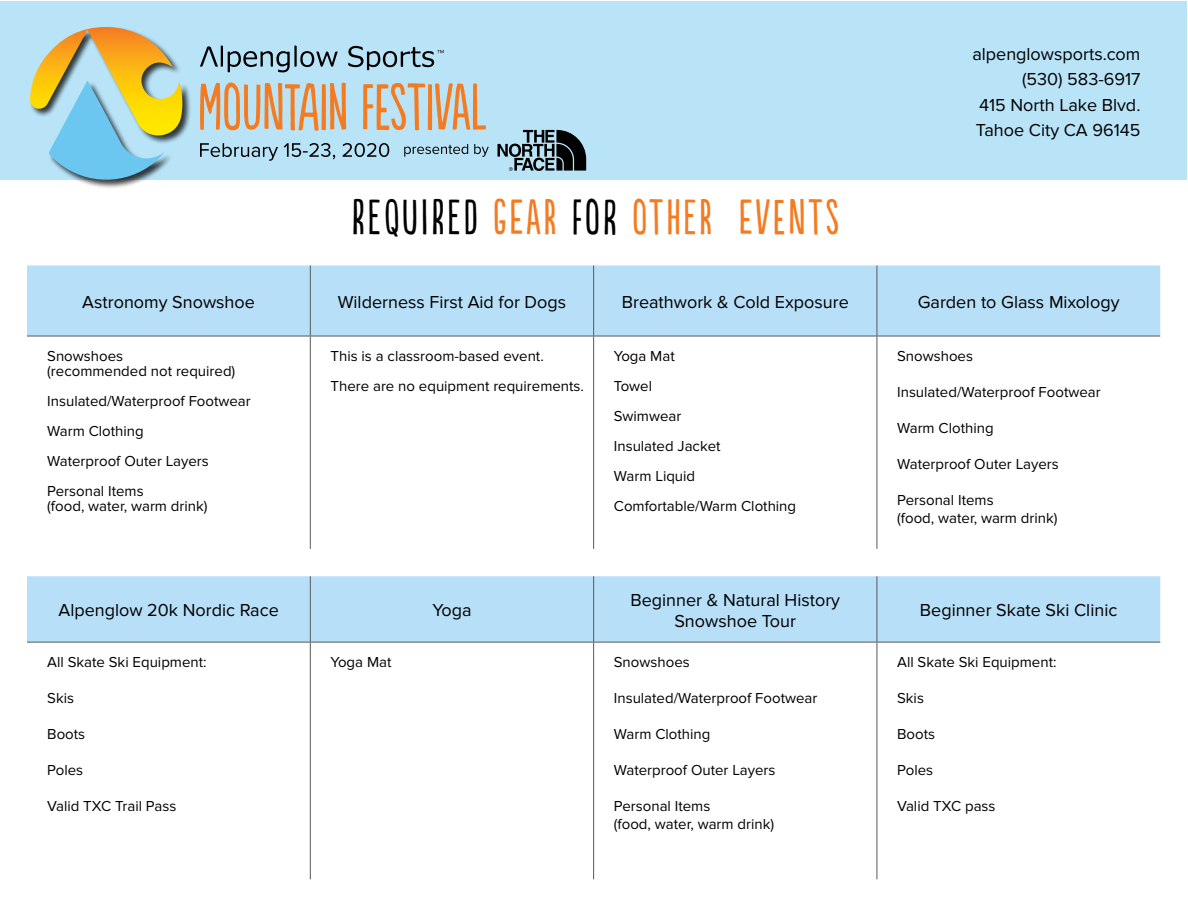
<style>
.page{position:relative;width:1188px;height:918px;background:#fff}
.page>*{position:absolute;margin:0;border:0;box-sizing:border-box;transform-origin:0 0}
.t1{font:46.5px "Populaire";letter-spacing:.07em;color:#f47b20}
.t2{font:18px/25.5px "Proxima Nova";color:#000;text-align:center}
.t3{font:15px/30px "Proxima Nova";color:#000}
.s1{color:#000}
</style>
<div class="page">
<div style="left:1px;top:1px;width:1186px;height:179px;background:#b9e4f8"></div>
<div style="left:30px;top:27px;width:162px;height:163px;background:#000;opacity:.75"></div>
<svg style="left:30px;top:27px;width:153px;height:160px"></svg>
<svg style="left:200px;top:143px;width:189px;height:18px"></svg>
<svg style="left:200px;top:45px;width:138px;height:27px"></svg>
<svg style="left:348px;top:45px;width:96px;height:25px"></svg>
<svg style="left:200px;top:82px;width:286px;height:49px"></svg>
<svg style="left:404px;top:144px;width:85px;height:13px"></svg>
<svg style="left:498px;top:130px;width:88px;height:41px"></svg>
<svg style="left:27px;top:266px;width:1133px;height:376px"></svg>
<hr style="left:310px;top:265px;width:1px;height:71px;background:#58595b">
<hr style="left:593px;top:265px;width:1px;height:71px;background:#58595b">
<hr style="left:877px;top:265px;width:1px;height:71px;background:#58595b">
<hr style="left:27px;top:336px;width:283px;height:1px;background:#58595b">
<hr style="left:310px;top:336px;width:284px;height:1px;background:#58595b">
<hr style="left:310px;top:336px;width:1px;height:213px;background:#58595b">
<hr style="left:594px;top:336px;width:283px;height:1px;background:#58595b">
<hr style="left:593px;top:336px;width:1px;height:213px;background:#58595b">
<hr style="left:877px;top:336px;width:283px;height:1px;background:#58595b">
<hr style="left:877px;top:336px;width:1px;height:213px;background:#58595b">
<hr style="left:310px;top:576px;width:1px;height:66px;background:#58595b">
<hr style="left:593px;top:576px;width:1px;height:66px;background:#58595b">
<hr style="left:877px;top:576px;width:1px;height:66px;background:#58595b">
<hr style="left:27px;top:642px;width:283px;height:1px;background:#58595b">
<hr style="left:310px;top:642px;width:284px;height:1px;background:#58595b">
<hr style="left:310px;top:642px;width:1px;height:237px;background:#58595b">
<hr style="left:594px;top:642px;width:283px;height:1px;background:#58595b">
<hr style="left:593px;top:642px;width:1px;height:237px;background:#58595b">
<hr style="left:877px;top:642px;width:283px;height:1px;background:#58595b">
<hr style="left:877px;top:642px;width:1px;height:237px;background:#58595b">
<h1 class="t1" style="left:352px;top:192px;width:488px"><span class="s1">REQUIRED</span> GEAR <span class="s1">FOR</span> OTHER EVENTS</h1>
<p class="t2" style="left:972px;top:41px;width:170px;text-align:right">alpenglowsports.com (530) 583-6917<br>415 North Lake Blvd.<br>Tahoe City CA 96145</p>
<p class="t2" style="left:82px;top:289px;width:174px">Astronomy Snowshoe</p>
<p class="t2" style="left:338px;top:289px;width:230px">Wilderness First Aid for Dogs</p>
<p class="t2" style="left:622px;top:289px;width:229px">Breathwork &amp; Cold Exposure</p>
<p class="t2" style="left:918px;top:289px;width:203px">Garden to Glass Mixology</p>
<p class="t3" style="left:47px;top:349px;width:190px;line-height:15px">Snowshoes<br>(recommended not required)</p>
<p class="t3" style="left:47px;top:387px;width:205px">Insulated/Waterproof Footwear<br>Warm Clothing<br>Waterproof Outer Layers<br>Personal Items</p>
<p class="t3" style="left:47px;top:492px;width:162px">(food, water, warm drink)</p>
<p class="t3" style="left:331px;top:342px;width:255px">This is a classroom-based event.<br>There are no equipment requirements.</p>
<p class="t3" style="left:614px;top:342px;width:184px">Yoga Mat<br>Towel<br>Swimwear<br>Insulated Jacket<br>Warm Liquid<br>Comfortable/Warm Clothing</p>
<p class="t3" style="left:897px;top:342px;width:77px">Snowshoes</p>
<p class="t3" style="left:897px;top:378px;width:205px">Insulated/Waterproof Footwear</p>
<p class="t3" style="left:897px;top:414px;width:98px">Warm Clothing</p>
<p class="t3" style="left:897px;top:450px;width:163px">Waterproof Outer Layers</p>
<p class="t3" style="left:897px;top:492px;width:162px;line-height:18px">Personal Items<br>(food, water, warm drink)</p>
<p class="t2" style="left:58px;top:598px;width:222px">Alpenglow 20k Nordic Race</p>
<p class="t2" style="left:432px;top:598px;width:41px">Yoga</p>
<p class="t2" style="left:630px;top:589px;width:211px;line-height:21.6px">Beginner &amp; Natural History<br>Snowshoe Tour</p>
<p class="t2" style="left:920px;top:598px;width:199px">Beginner Skate Ski Clinic</p>
<p class="t3" style="left:47px;top:648px;width:161px">All Skate Ski Equipment:</p>
<p class="t3" style="left:47px;top:684px;width:28px">Skis</p>
<p class="t3" style="left:47px;top:720px;width:39px">Boots</p>
<p class="t3" style="left:47px;top:756px;width:37px">Poles</p>
<p class="t3" style="left:47px;top:792px;width:131px">Valid TXC Trail Pass</p>
<p class="t3" style="left:331px;top:648px;width:62px">Yoga Mat</p>
<p class="t3" style="left:614px;top:648px;width:77px">Snowshoes</p>
<p class="t3" style="left:614px;top:684px;width:205px">Insulated/Waterproof Footwear</p>
<p class="t3" style="left:614px;top:720px;width:98px">Warm Clothing</p>
<p class="t3" style="left:614px;top:756px;width:163px">Waterproof Outer Layers</p>
<p class="t3" style="left:614px;top:798px;width:162px;line-height:18px">Personal Items<br>(food, water, warm drink)</p>
<p class="t3" style="left:897px;top:648px;width:161px">All Skate Ski Equipment:</p>
<p class="t3" style="left:897px;top:684px;width:28px">Skis</p>
<p class="t3" style="left:897px;top:720px;width:39px">Boots</p>
<p class="t3" style="left:897px;top:756px;width:37px">Poles</p>
<p class="t3" style="left:897px;top:792px;width:100px">Valid TXC pass</p>
</div>
